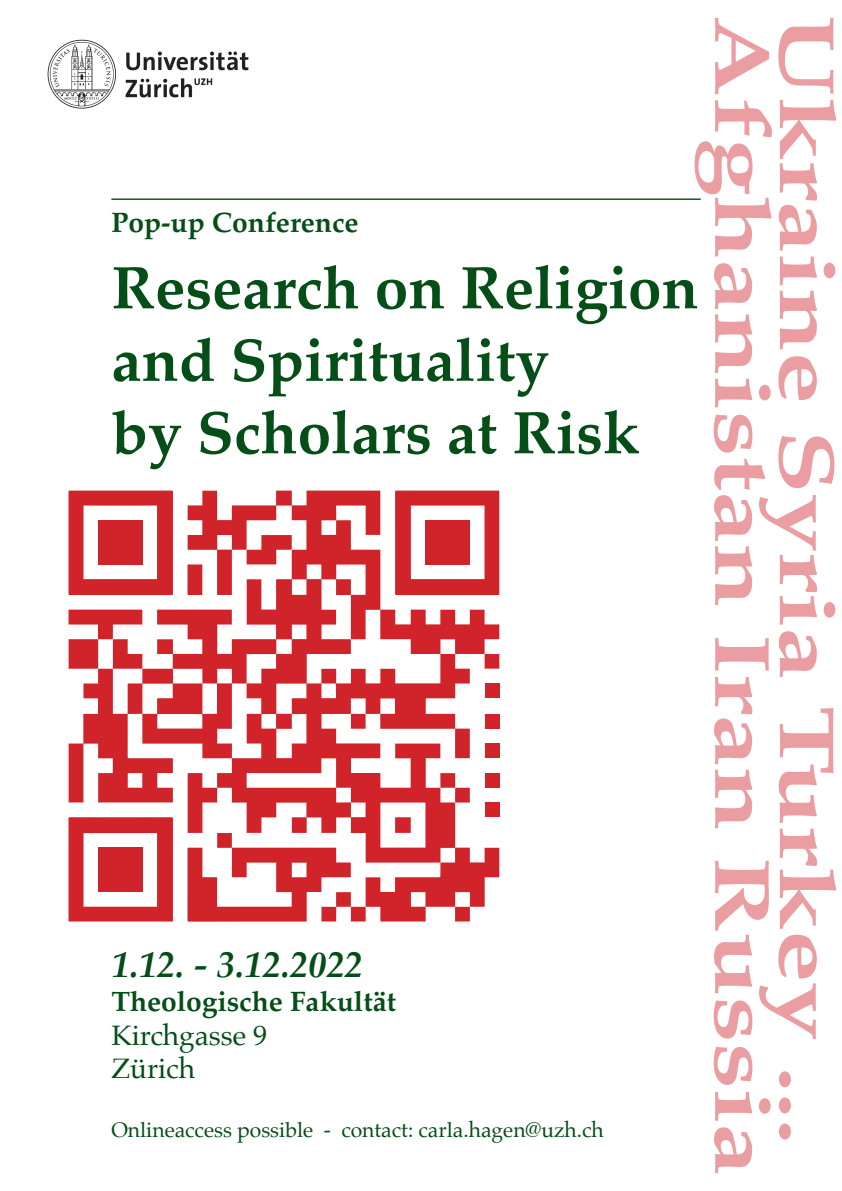
<style>
.page{position:relative;width:842px;height:1191px;background:#fff}
.page>*{position:absolute;margin:0;border:0;box-sizing:border-box;transform-origin:0 0}
.t1{font:700 60.4px/72.5px "Palatino";color:#054e18}
.t2{font:italic 700 36.5px "Palatino";color:#054e18}
.t3{font:700 28.1px "Palatino";color:#054e18}
.t4{font:28.1px "Palatino";color:#054e18}
.t5{font:21.1px "Palatino";color:#054e18}
</style>
<div class="page">
<img style="left:47px;top:39px;width:202px;height:70px">
<hr style="left:111px;top:198px;width:590px;height:2px;background:#054e18">
<svg style="left:69px;top:490px;width:430px;height:431px"></svg>
<svg style="left:69px;top:490px;width:104px;height:105px"></svg>
<svg style="left:395px;top:490px;width:104px;height:105px"></svg>
<svg style="left:69px;top:817px;width:104px;height:104px"></svg>
<svg style="left:247px;top:535px;width:45px;height:29px"></svg>
<svg style="left:68px;top:609px;width:74px;height:59px"></svg>
<svg style="left:187px;top:564px;width:15px;height:31px"></svg>
<svg style="left:351px;top:714px;width:15px;height:14px"></svg>
<div style="left:485px;top:714px;width:14px;height:14px;background:#d1232a"></div>
<div style="left:485px;top:802px;width:14px;height:15px;background:#d1232a"></div>
<div style="left:485px;top:683px;width:14px;height:15px;background:#d1232a"></div>
<div style="left:485px;top:743px;width:14px;height:15px;background:#d1232a"></div>
<div style="left:485px;top:773px;width:14px;height:14px;background:#d1232a"></div>
<svg style="left:440px;top:773px;width:30px;height:29px"></svg>
<svg style="left:485px;top:654px;width:14px;height:14px"></svg>
<svg style="left:187px;top:773px;width:179px;height:148px"></svg>
<svg style="left:455px;top:906px;width:15px;height:15px"></svg>
<svg style="left:395px;top:817px;width:16px;height:16px"></svg>
<div style="left:98px;top:520px;width:44px;height:44px;background:#d1232a"></div>
<div style="left:426px;top:520px;width:44px;height:44px;background:#d1232a"></div>
<div style="left:98px;top:847px;width:44px;height:45px;background:#d1232a"></div>
<svg style="left:772px;top:18px;width:64px;height:1121px"></svg>
<svg style="left:694px;top:18px;width:78px;height:1155px"></svg>
<p class="t3" style="left:111px;top:198px;width:249px">Pop-up Conference</p>
<p class="t1" style="left:111px;top:250px;width:588px">Research on Religion and Spirituality</p>
<p class="t1" style="left:111px;top:395px;width:530px">by Scholars at Risk</p>
<p class="t2" style="left:111px;top:934px;width:253px">1.12. - 3.12.2022</p>
<p class="t3" style="left:111px;top:977px;width:286px">Theologische Fakultät</p>
<p class="t4" style="left:111px;top:1011px;width:157px">Kirchgasse 9</p>
<p class="t4" style="left:111px;top:1045px;width:85px">Zürich</p>
<p class="t5" style="left:111px;top:1112px;width:494px">Onlineaccess possible - contact: carla.hagen@uzh.ch</p>
</div>
